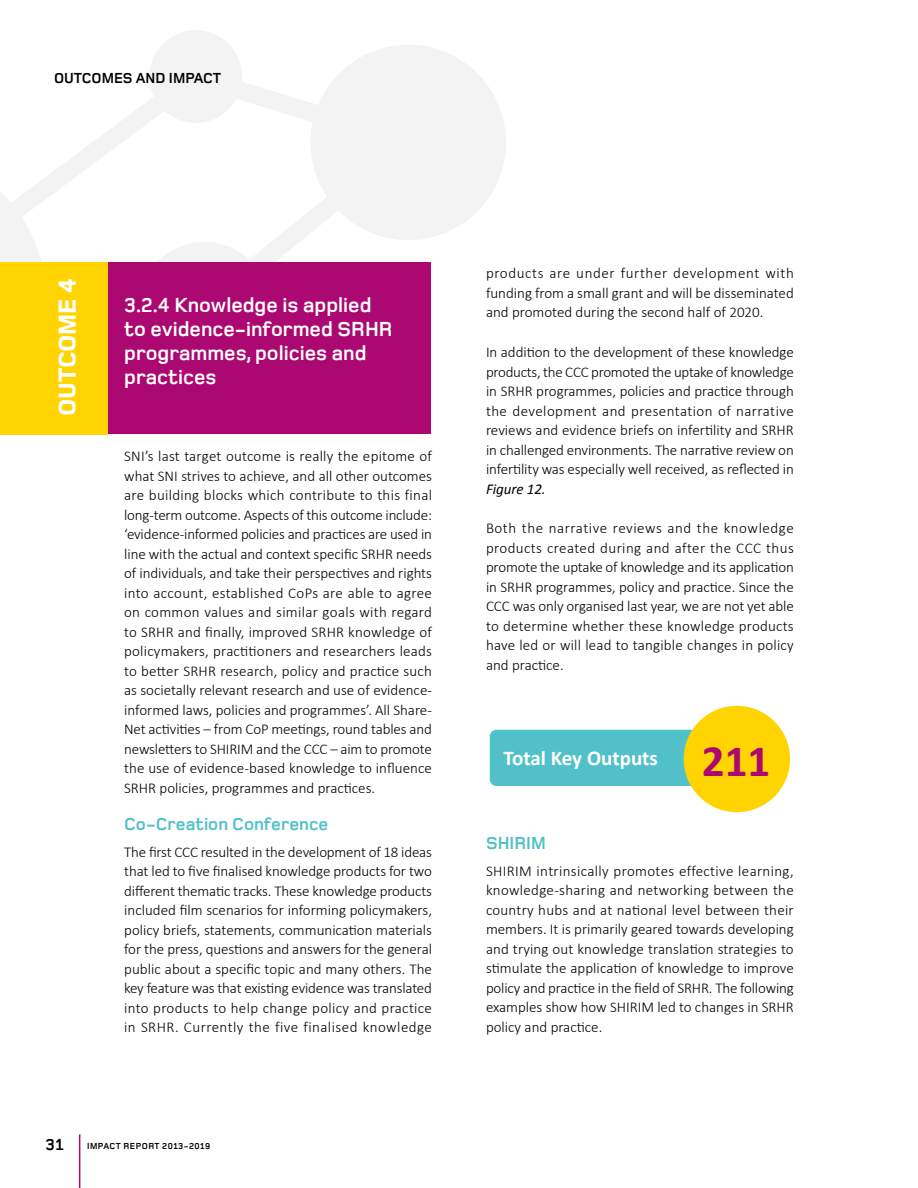
<style>
.page{position:relative;width:918px;height:1188px;background:#fff}
.page>*{position:absolute;margin:0;border:0;box-sizing:border-box;transform-origin:0 0}
.t1{font:800 25.5px "Foundry Monoline";color:#fff}
.t2{font:700 21px/24px "Foundry Monoline";color:#fff}
.t3{font:700 21px "Calibri";color:#fff}
.t4{font:700 18px "Foundry Monoline";color:#52c0c9}
.t5{font:700 16.5px "Foundry Monoline";color:#000}
.t6{font:300 15px/19.5px "Calibri";color:#000;text-align:justify}
.t7{font:700 15px "Foundry Monoline";color:#000}
.t8{font:italic 15px "Calibri";letter-spacing:-.005em;color:#000}
.t9{font:700 9px "Foundry Monoline";letter-spacing:.05em;color:#000}
.s1{font-size:45px;color:#ac0871}
</style>
<div class="page">
<hr style="left:79px;top:1134px;width:1px;height:54px;background:#ac0871">
<svg style="left:0;top:31px;width:506px;height:231px"></svg>
<div style="left:26px;top:262px;width:405px;height:172px;background:#ac0871"></div>
<div style="left:0;top:262px;width:108px;height:173px;background:#ffd400"></div>
<div style="left:490px;top:730px;width:266px;height:56px;background:#52c0c9;border-radius:7px"></div>
<div style="left:684px;top:706px;width:106px;height:106px;background:#ffd400;border-radius:50%"></div>
<p class="t7" style="left:54px;top:70px;width:169px">OUTCOMES AND IMPACT</p>
<h1 class="t1" style="left:54px;top:416px;width:140px;rotate:-90deg">OUTCOME 4</h1>
<h2 class="t2" style="left:124px;top:293px;width:270px">3.2.4 Knowledge is applied to evidence-informed SRHR programmes, policies and practices</h2>
<p class="t6" style="left:124px;top:446px;width:309px">SNI’s last target outcome is really the epitome of what SNI strives to achieve, and all other outcomes are building blocks which contribute to this final long-term outcome. Aspects of this outcome include: ‘evidence-informed policies and practices are used in line with the actual and context specific SRHR needs of individuals, and take their perspectives and rights into account, established CoPs are able to agree on common values and similar goals with regard to SRHR and finally, improved SRHR knowledge of policymakers, practitioners and researchers leads to better SRHR research, policy and practice such as societally relevant research and use of evidence&shy;informed laws, policies and programmes’. All Share-Net activities – from CoP meetings, round tables and newsletters to SHIRIM and the CCC – aim to promote the use of evidence-based knowledge to influence SRHR policies, programmes and practices.</p>
<p class="t4" style="left:124px;top:815px;width:205px">Co-Creation Conference</p>
<p class="t6" style="left:124px;top:842px;width:309px">The first CCC resulted in the development of 18 ideas that led to five finalised knowledge products for two different thematic tracks. These knowledge products included film scenarios for informing policymakers, policy briefs, statements, communication materials for the press, questions and answers for the general public about a specific topic and many others. The key feature was that existing evidence was translated into products to help change policy and practice in SRHR. Currently the five finalised knowledge</p>
<p class="t5" style="left:45px;top:1136px;width:20px">31</p>
<p class="t9" style="left:87px;top:1141px;width:125px">IMPACT REPORT 2013-2019</p>
<p class="t6" style="left:486px;top:264px;width:309px">products are under further development with funding from a small grant and will be disseminated and promoted during the second half of 2020.</p>
<p class="t6" style="left:486px;top:342px;width:309px">In addition to the development of these knowledge products, the CCC promoted the uptake of knowledge in SRHR programmes, policies and practice through the development and presentation of narrative reviews and evidence briefs on infertility and SRHR in challenged environments. The narrative review on infertility was especially well received, as reflected in</p>
<p class="t8" style="left:486px;top:479px;width:61px">Figure 12.</p>
<p class="t6" style="left:486px;top:519px;width:309px">Both the narrative reviews and the knowledge products created during and after the CCC thus promote the uptake of knowledge and its application in SRHR programmes, policy and practice. Since the CCC was only organised last year, we are not yet able to determine whether these knowledge products have led or will lead to tangible changes in policy and practice.</p>
<h2 class="t3" style="left:504px;top:745px;width:268px">Total Key Outputs <span class="s1">211</span></h2>
<p class="t4" style="left:486px;top:834px;width:61px">SHIRIM</p>
<p class="t6" style="left:486px;top:861px;width:309px">SHIRIM intrinsically promotes effective learning, knowledge-sharing and networking between the country hubs and at national level between their members. It is primarily geared towards developing and trying out knowledge translation strategies to stimulate the application of knowledge to improve policy and practice in the field of SRHR. The following examples show how SHIRIM led to changes in SRHR policy and practice.</p>
</div>
